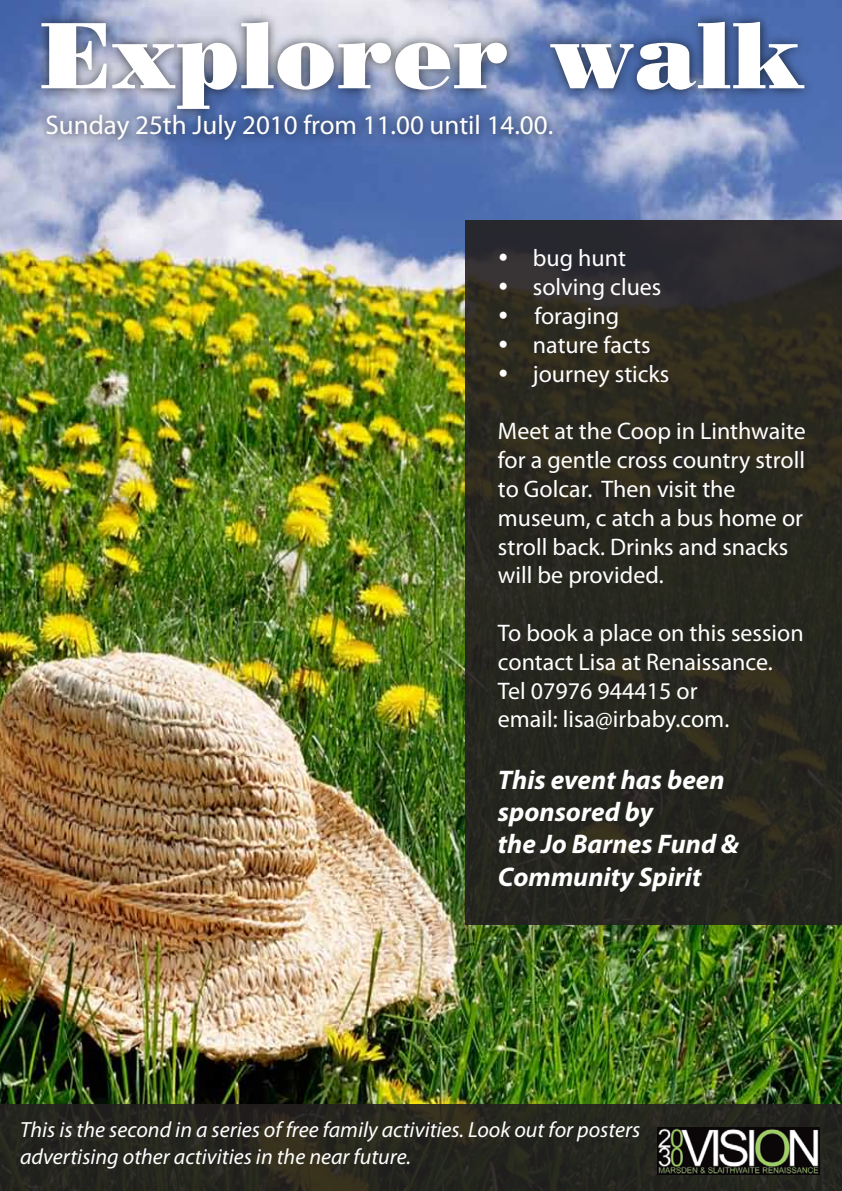
<style>
.page{position:relative;width:842px;height:1191px;background:#fff}
.page>*{position:absolute;margin:0;border:0;box-sizing:border-box;transform-origin:0 0}
.t1{font:92px "Bodin Post";color:#fff}
.t2{font:italic 700 27px/32.4px "Myriad Pro";color:#fff}
.t3{font:27px "Myriad Pro";color:#fff}
.t4{font:24px/28.8px "Myriad Pro";color:#fff}
.t5{font:italic 22px/26.4px "Myriad Pro";color:#fff}
</style>
<div class="page">
<img style="left:0;top:0;width:842px;height:1104px">
<svg style="left:0;top:1104px;width:842px;height:87px;background:#26261e"></svg>
<img style="left:25px;top:0;width:816px;height:175px">
<img style="left:657px;top:1128px;width:162px;height:47px">
<svg style="left:465px;top:220px;width:377px;height:704px;background:#292820"></svg>
<h1 class="t1" style="left:40px;top:1px;width:765px">Explorer walk</h1>
<p class="t3" style="left:46px;top:109px;width:509px">Sunday 25th July 2010 from 11.00 until 14.00.</p>
<p class="t4" style="left:498px;top:244px;width:130px">• bug hunt</p>
<p class="t4" style="left:498px;top:272px;width:165px">• solving clues</p>
<p class="t4" style="left:498px;top:301px;width:123px">• foraging</p>
<p class="t4" style="left:498px;top:330px;width:154px">• nature facts</p>
<p class="t4" style="left:498px;top:359px;width:173px">• journey sticks</p>
<p class="t4" style="left:498px;top:416px;width:309px">Meet at the Coop in Linthwaite for a gentle cross country stroll to Golcar. Then visit the museum, c atch a bus home or stroll back. Drinks and snacks will be provided.</p>
<p class="t4" style="left:498px;top:618px;width:307px">To book a place on this session contact Lisa at Renaissance.<br>Tel 07976 944415 or<br>email: lisa@irbaby.com.</p>
<p class="t2" style="left:498px;top:762px;width:243px">This event has been sponsored by<br>the Jo Barnes Fund &amp;<br>Community Spirit</p>
<p class="t5" style="left:20px;top:1116px;width:622px">This is the second in a series of free family activities. Look out for posters advertising other activities in the near future.</p>
</div>
